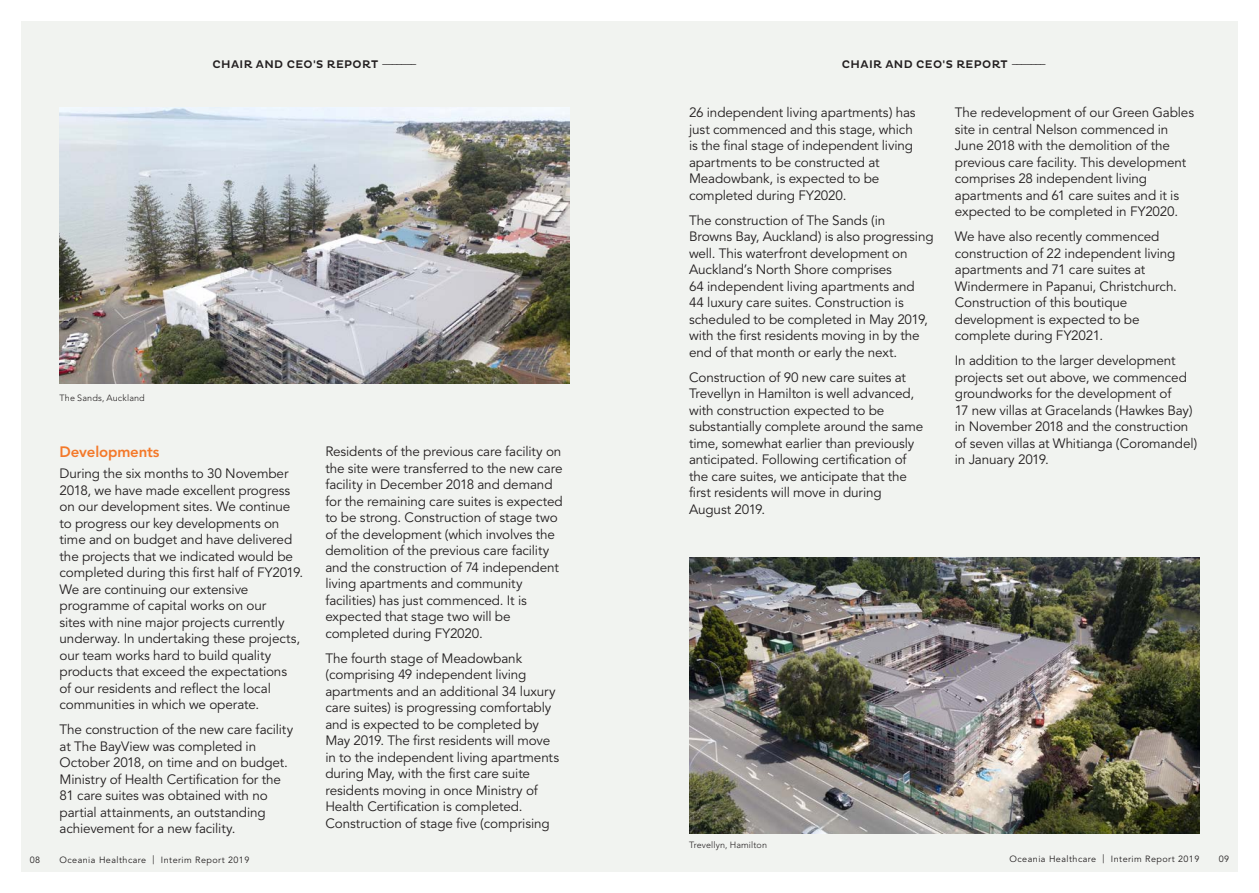
<style>
.page{position:relative;width:1259px;height:893px;background:#fff}
.page>*{position:absolute;margin:0;border:0;box-sizing:border-box;transform-origin:0 0}
.t1{font:800 15px "Avenir";letter-spacing:-.01em;color:#f4792a}
.t2{font:13.5px/16.5px "Avenir";letter-spacing:-.01em;color:#231f20}
.t3{font:500 11.25px "Pluto";letter-spacing:.035em;color:#231f20}
.t4{font:9px "Avenir";letter-spacing:.05em;color:#231f20}
.t5{font:300 9px "Avenir";letter-spacing:.015em;color:#231f20}
.s1{font-weight:300}
</style>
<div class="page">
<div style="left:21px;top:21px;width:1216px;height:851px;background:#f1f3f0"></div>
<img style="left:60px;top:107px;width:510px;height:277px">
<img style="left:689px;top:557px;width:510px;height:276px">
<p class="t3" style="left:212px;top:58px;width:206px">CHAIR AND CEO'S REPORT <span class="s1">–––––––</span></p>
<p class="t3" style="left:842px;top:58px;width:206px">CHAIR AND CEO'S REPORT <span class="s1">–––––––</span></p>
<p class="t5" style="left:60px;top:393px;width:87px">The Sands, Auckland</p>
<p class="t1" style="left:60px;top:443px;width:102px">Developments</p>
<p class="t2" style="left:60px;top:465px;width:245px">During the six months to 30 November 2018, we have made excellent progress on our development sites. We continue to progress our key developments on time and on budget and have delivered the projects that we indicated would be completed during this first half of FY2019.<br>We are continuing our extensive programme of capital works on our<br>sites with nine major projects currently underway. In undertaking these projects, our team works hard to build quality products that exceed the expectations<br>of our residents and reflect the local communities in which we operate.</p>
<p class="t2" style="left:60px;top:721px;width:235px">The construction of the new care facility at The BayView was completed in October 2018, on time and on budget.<br>Ministry of Health Certification for the 81 care suites was obtained with no partial attainments, an outstanding achievement for a new facility.</p>
<p class="t2" style="left:325px;top:444px;width:239px">Residents of the previous care facility on the site were transferred to the new care facility in December 2018 and demand for the remaining care suites is expected to be strong. Construction of stage two of the development (which involves the demolition of the previous care facility and the construction of 74 independent living apartments and community facilities) has just commenced. It is expected that stage two will be completed during FY2020.</p>
<p class="t2" style="left:325px;top:650px;width:235px">The fourth stage of Meadowbank (comprising 49 independent living apartments and an additional 34 luxury care suites) is progressing comfortably and is expected to be completed by May 2019. The first residents will move in to the independent living apartments during May, with the first care suite residents moving in once Ministry of Health Certification is completed.<br>Construction of stage five (comprising</p>
<p class="t2" style="left:689px;top:105px;width:228px">26 independent living apartments) has just commenced and this stage, which is the final stage of independent living apartments to be constructed at Meadowbank, is expected to be completed during FY2020.</p>
<p class="t2" style="left:689px;top:212px;width:246px">The construction of The Sands (in<br>Browns Bay, Auckland) is also progressing well. This waterfront development on Auckland’s North Shore comprises<br>64 independent living apartments and<br>44 luxury care suites. Construction is scheduled to be completed in May 2019, with the first residents moving in by the end of that month or early the next.</p>
<p class="t2" style="left:689px;top:369px;width:236px">Construction of 90 new care suites at Trevellyn in Hamilton is well advanced, with construction expected to be substantially complete around the same time, somewhat earlier than previously anticipated. Following certification of the care suites, we anticipate that the first residents will move in during August 2019.</p>
<p class="t2" style="left:955px;top:105px;width:241px">The redevelopment of our Green Gables site in central Nelson commenced in June 2018 with the demolition of the previous care facility. This development comprises 28 independent living apartments and 61 care suites and it is expected to be completed in FY2020.</p>
<p class="t2" style="left:955px;top:229px;width:224px">We have also recently commenced construction of 22 independent living apartments and 71 care suites at<br>Windermere in Papanui, Christchurch.<br>Construction of this boutique development is expected to be complete during FY2021.</p>
<p class="t2" style="left:955px;top:353px;width:244px">In addition to the larger development projects set out above, we commenced groundworks for the development of<br>17 new villas at Gracelands (Hawkes Bay) in November 2018 and the construction of seven villas at Whitianga (Coromandel) in January 2019.</p>
<p class="t5" style="left:689px;top:840px;width:79px">Trevellyn, Hamilton</p>
<p class="t4" style="left:30px;top:855px;width:12px">08</p>
<p class="t4" style="left:60px;top:855px;width:191px">Oceania Healthcare | Interim Report 2019</p>
<p class="t4" style="left:1009px;top:854px;width:191px">Oceania Healthcare | Interim Report 2019</p>
<p class="t4" style="left:1218px;top:854px;width:12px">09</p>
</div>
